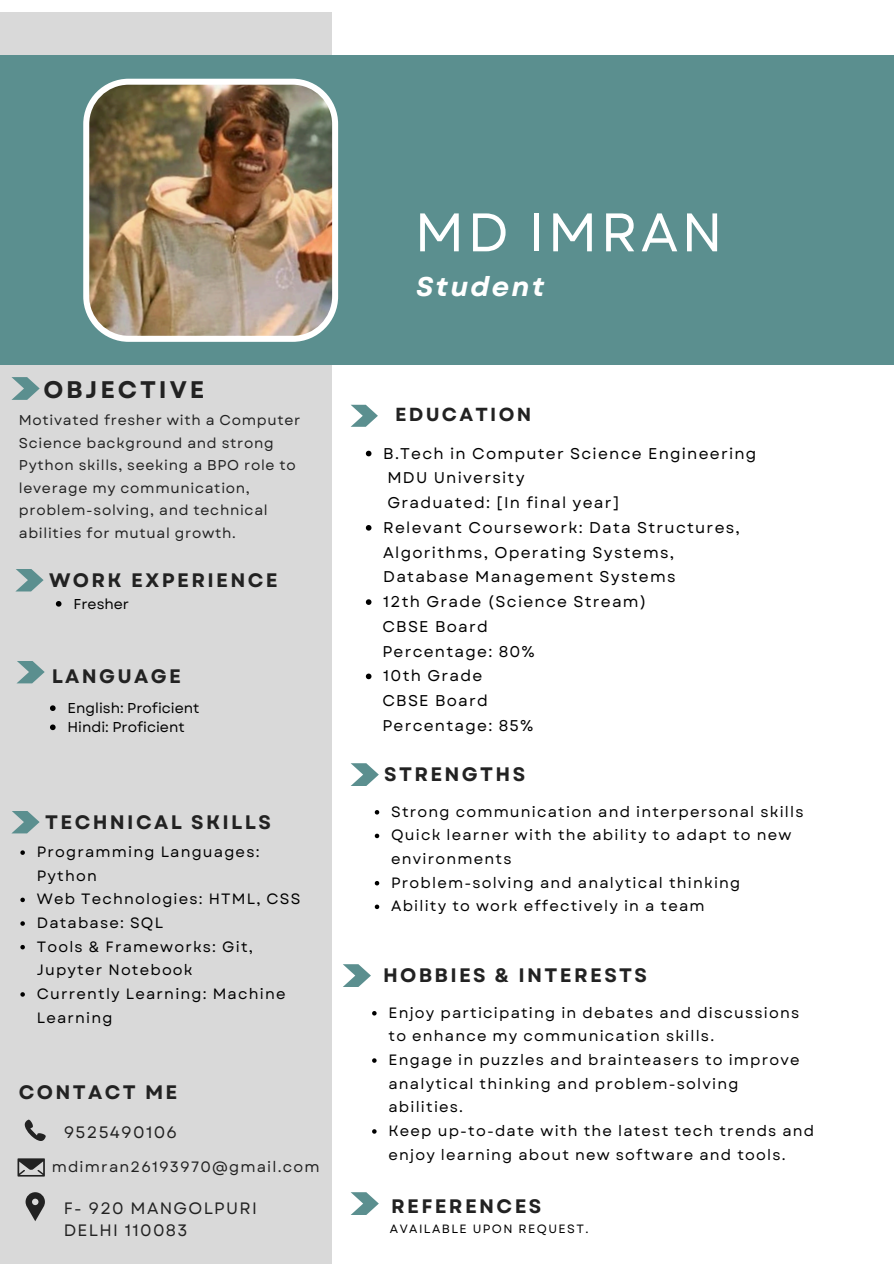
<style>
.page{position:relative;width:894px;height:1264px;background:#fff}
.page>*{position:absolute;margin:0;border:0;box-sizing:border-box;transform-origin:0 0}
.t1{font:54.15px "Garet";letter-spacing:.06em;color:#fff}
.t2{font:italic 700 27px "Garet";letter-spacing:.08em;color:#fff}
.t3{font:700 24px "Garet";letter-spacing:.12em;color:#222}
.t4{font:700 19.5px "Garet";letter-spacing:.12em;color:#222}
.t5{font:700 18.9px "Garet";letter-spacing:.12em;color:#222}
.t6{font:16.5px/22.5px "Garet";letter-spacing:.08em;color:#222}
.t7{font:15.6px/24.8px "Garet";letter-spacing:.08em;color:#000}
.t8{font:15px/23.7px "Garet";letter-spacing:.08em;color:#000}
.t9{font:15px "Garet";letter-spacing:.08em;color:#222}
.t10{font:14.25px/22.5px "Garet";letter-spacing:.05em;color:#222}
.t11{font:14.25px "Garet";color:#000}
.t12{font:12px "Garet";letter-spacing:.12em;color:#000}
</style>
<div class="page">
<div style="left:0;top:13px;width:331px;height:1250px;background:#d9d9d9"></div>
<div style="left:0;top:55px;width:893px;height:310px;background:#5b8f8f"></div>
<svg style="left:25px;top:1119px;width:21px;height:21px"></svg>
<svg style="left:18px;top:1158px;width:26px;height:18px"></svg>
<svg style="left:26px;top:1192px;width:19px;height:29px"></svg>
<svg style="left:351px;top:405px;width:27px;height:22px"></svg>
<svg style="left:12px;top:811px;width:28px;height:22px"></svg>
<svg style="left:16px;top:569px;width:28px;height:22px"></svg>
<img style="left:83px;top:79px;width:255px;height:263px">
<svg style="left:17px;top:661px;width:28px;height:22px"></svg>
<svg style="left:351px;top:763px;width:28px;height:23px"></svg>
<svg style="left:11px;top:377px;width:29px;height:23px"></svg>
<svg style="left:343px;top:964px;width:28px;height:23px"></svg>
<svg style="left:351px;top:1192px;width:28px;height:22px"></svg>
<svg style="left:366px;top:451px;width:5px;height:5px"></svg>
<svg style="left:366px;top:525px;width:5px;height:5px"></svg>
<svg style="left:366px;top:599px;width:5px;height:6px"></svg>
<svg style="left:366px;top:673px;width:5px;height:6px"></svg>
<svg style="left:374px;top:810px;width:5px;height:4px"></svg>
<svg style="left:374px;top:833px;width:5px;height:5px"></svg>
<svg style="left:374px;top:881px;width:5px;height:4px"></svg>
<svg style="left:374px;top:904px;width:5px;height:5px"></svg>
<svg style="left:50px;top:705px;width:6px;height:6px"></svg>
<svg style="left:50px;top:724px;width:6px;height:6px"></svg>
<svg style="left:20px;top:850px;width:5px;height:4px"></svg>
<svg style="left:20px;top:897px;width:5px;height:5px"></svg>
<svg style="left:20px;top:921px;width:5px;height:4px"></svg>
<svg style="left:20px;top:944px;width:5px;height:5px"></svg>
<svg style="left:20px;top:992px;width:5px;height:4px"></svg>
<svg style="left:372px;top:1011px;width:4px;height:4px"></svg>
<svg style="left:372px;top:1058px;width:4px;height:4px"></svg>
<svg style="left:372px;top:1129px;width:4px;height:4px"></svg>
<svg style="left:56px;top:601px;width:5px;height:5px"></svg>
<p class="t3" style="left:43px;top:372px;width:162px">OBJECTIVE</p>
<h4 class="t10" style="left:19px;top:409px;width:283px">Motivated fresher with a Computer<br>Science background and strong<br>Python skills, seeking a BPO role to leverage my communication, problem-solving, and technical abilities for mutual growth.</h4>
<h4 class="t4" style="left:49px;top:566px;width:230px">WORK EXPERIENCE</h4>
<p class="t11" style="left:73px;top:593px;width:57px">Fresher</p>
<p class="t4" style="left:52px;top:662px;width:131px">LANGUAGE</p>
<p class="t11" style="left:67px;top:698px;width:133px">English: Proficient</p>
<p class="t11" style="left:67px;top:717px;width:119px">Hindi: Proficient</p>
<p class="t4" style="left:45px;top:808px;width:227px">TECHNICAL SKILLS</p>
<p class="t8" style="left:37px;top:840px;width:224px">Programming Languages:<br>Python</p>
<h6 class="t8" style="left:37px;top:887px;width:265px">Web Technologies: HTML, CSS</h6>
<h4 class="t8" style="left:37px;top:911px;width:128px">Database: SQL</h4>
<p class="t8" style="left:37px;top:934px;width:217px">Tools &amp; Frameworks: Git,<br>Jupyter Notebook</p>
<p class="t8" style="left:37px;top:981px;width:250px">Currently Learning: Machine<br>Learning</p>
<p class="t4" style="left:19px;top:1077px;width:160px">CONTACT ME</p>
<h4 class="t6" style="left:64px;top:1120px;width:115px">9525490106</h4>
<p class="t9" style="left:52px;top:1156px;width:269px">mdimran26193970@gmail.com</p>
<p class="t6" style="left:64px;top:1196px;width:195px">F- 920 MANGOLPURI<br>DELHI 110083</p>
<p class="t1" style="left:414px;top:193px;width:309px">MD IMRAN</p>
<p class="t2" style="left:416px;top:267px;width:130px">Student</p>
<p class="t5" style="left:395px;top:400px;width:137px">EDUCATION</p>
<p class="t7" style="left:383px;top:441px;width:374px">B.Tech in Computer Science Engineering</p>
<h4 class="t7" style="left:387px;top:465px;width:233px">MDU University<br>Graduated: [In final year]</h4>
<p class="t7" style="left:383px;top:515px;width:358px">Relevant Coursework: Data Structures,<br>Algorithms, Operating Systems,<br>Database Management Systems</p>
<h6 class="t7" style="left:383px;top:589px;width:264px">12th Grade (Science Stream)</h6>
<p class="t7" style="left:382px;top:614px;width:154px">CBSE Board<br>Percentage: 80%</p>
<p class="t7" style="left:383px;top:663px;width:100px">10th Grade</p>
<h5 class="t7" style="left:382px;top:688px;width:152px">CBSE Board<br>Percentage: 85%</h5>
<h6 class="t4" style="left:384px;top:760px;width:142px">STRENGTHS</h6>
<h1 class="t8" style="left:391px;top:799px;width:414px">Strong communication and interpersonal skills</h1>
<h2 class="t8" style="left:391px;top:823px;width:401px">Quick learner with the ability to adapt to new environments</h2>
<h4 class="t8" style="left:391px;top:870px;width:350px">Problem-solving and analytical thinking</h4>
<p class="t8" style="left:391px;top:894px;width:315px">Ability to work effectively in a team</p>
<h6 class="t4" style="left:383px;top:961px;width:265px">HOBBIES &amp; INTERESTS</h6>
<p class="t8" style="left:388px;top:1000px;width:412px">Enjoy participating in debates and discussions to enhance my communication skills.</p>
<p class="t8" style="left:388px;top:1048px;width:412px">Engage in puzzles and brainteasers to improve analytical thinking and problem-solving abilities.</p>
<h4 class="t8" style="left:388px;top:1118px;width:427px">Keep up-to-date with the latest tech trends and enjoy learning about new software and tools.</h4>
<p class="t4" style="left:391px;top:1192px;width:152px">REFERENCES</p>
<p class="t12" style="left:390px;top:1220px;width:200px">AVAILABLE UPON REQUEST.</p>
</div>
